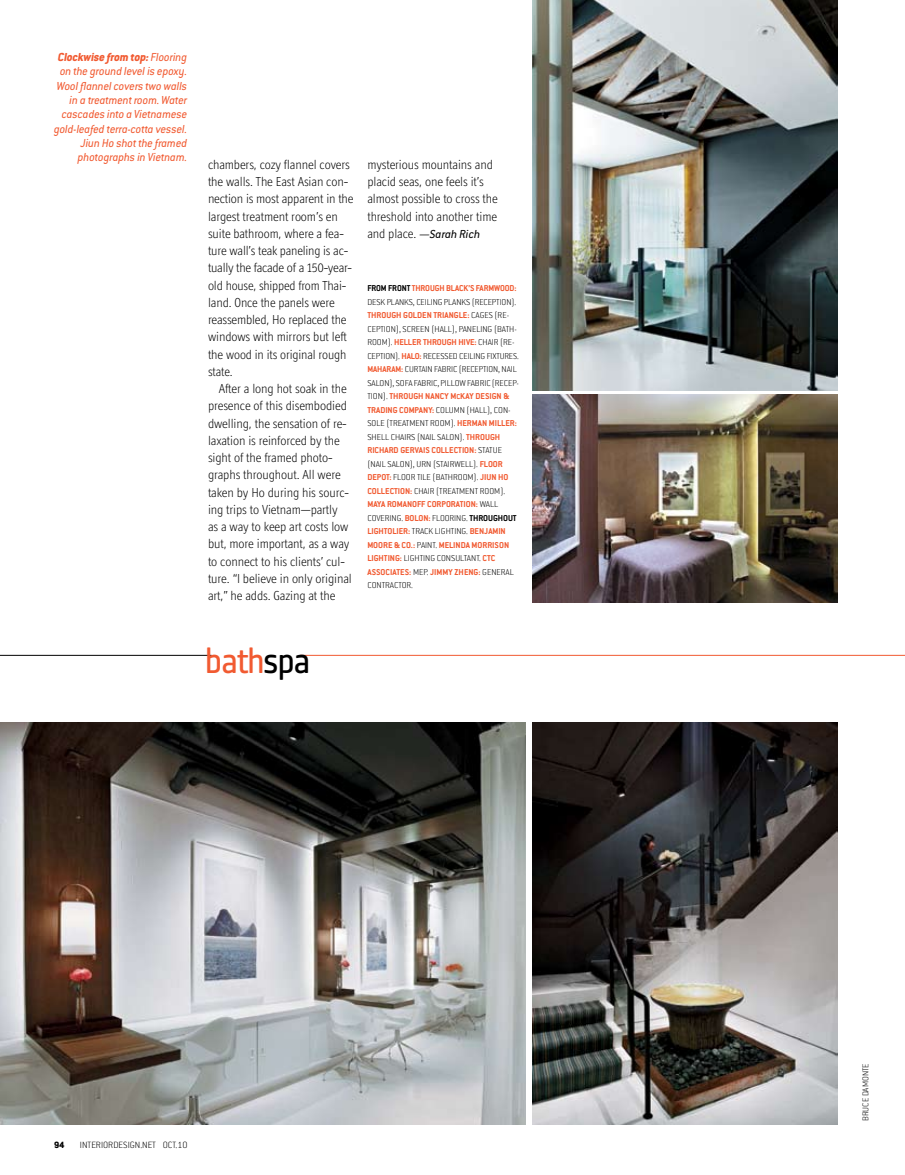
<style>
.page{position:relative;width:905px;height:1175px;background:#fff}
.page>*{position:absolute;margin:0;border:0;box-sizing:border-box;transform-origin:0 0}
.t1{font:36px "Notes Soft Regular Tf";letter-spacing:-.045em;color:#f15a31}
.t2{font:300 13.2px/17.2px "Officina Display ITC";letter-spacing:-.005em;color:#000}
.t3{font:italic 12.75px/14.2px "Conduit ITC";color:#f15a31;text-align:right;scale:.95 1}
.t4{font:italic 12.75px "Conduit ITC";letter-spacing:.005em;color:#000}
.t5{font:200 10.05px "Conduit ITC";color:#000}
.t6{font:800 10.05px "Conduit ITC";color:#000}
.t7{font:200 9.3px/13.5px "Conduit ITC";color:#000}
.t8{font:700 9.3px/13.5px "Conduit ITC Std";letter-spacing:-.005em;color:#f15a31}
.s1{font-weight:800}
.s2{font-family:"Officina Display ITC";font-weight:300;font-style:normal;font-size:13.2px}
.s3{color:#000}
.s4{font-family:"Conduit ITC";font-weight:200;color:#000}
.s5{font-family:"Conduit ITC Std";font-weight:700;color:#f15a31}
.s6{font-size:7.8px}
.s7{font-family:"Conduit ITC Std";font-weight:700}
</style>
<div class="page">
<img style="left:532px;top:0;width:305px;height:390px">
<img style="left:532px;top:394px;width:305px;height:208px">
<hr style="left:0;top:655px;width:212px;height:1px;background:#000">
<hr style="left:300px;top:655px;width:604px;height:1px;background:#f15a31">
<img style="left:0;top:722px;width:525px;height:402px">
<img style="left:532px;top:722px;width:305px;height:402px">
<p class="t3" style="left:54px;top:50px;width:141px"><span class="s1">Clockwise from top:</span> Flooring on the ground level is epoxy.<br>Wool flannel covers two walls in a treatment room. Water cascades into a Vietnamese gold-leafed terra-cotta vessel.<br>Jiun Ho shot the framed photographs in Vietnam.</p>
<p class="t2" style="left:208px;top:155px;width:147px">chambers, cozy flannel covers the walls. The East Asian con&shy;nection is most apparent in the largest treatment room’s en suite bathroom, where a fea&shy;ture wall’s teak paneling is ac&shy;tually the facade of a 150-year&shy;old house, shipped from Thai&shy;land. Once the panels were reassembled, Ho replaced the windows with mirrors but left the wood in its original rough state.</p>
<p class="t2" style="left:208px;top:380px;width:145px;text-indent:11px">After a long hot soak in the presence of this disembodied dwelling, the sensation of re&shy;laxation is reinforced by the sight of the framed photo&shy;graphs throughout. All were taken by Ho during his sourc&shy;ing trips to Vietnam—partly<br>as a way to keep art costs low but, more important, as a way to connect to his clients’ cul&shy;ture. “I believe in only original art,” he adds. Gazing at the</p>
<p class="t2" style="left:367px;top:156px;width:132px">mysterious mountains and placid seas, one feels it’s almost possible to cross the threshold into another time</p>
<p class="t4" style="left:367px;top:226px;width:114px"><span class="s2">and place.</span> —Sarah Rich</p>
<p class="t8" style="left:367px;top:281px;width:151px"><span class="s3">FROM FRONT</span> THROUGH BLACK’S FARMWOO D:</p>
<p class="t7" style="left:367px;top:295px;width:150px">DESK PLANKS, CEILING PLANKS (RECEPTION).</p>
<p class="t8" style="left:367px;top:308px;width:138px">THROUGH GOLDEN TRIANGLE: <span class="s4">CAGES (RE-</span></p>
<p class="t7" style="left:367px;top:322px;width:151px">CEPTION), SCREEN (HALL), PANELING (BATH-</p>
<p class="t8" style="left:367px;top:335px;width:143px"><span class="s4">ROOM).</span> HELLER THROUGH HIVE: <span class="s4">CHAIR (RE-</span></p>
<p class="t7" style="left:367px;top:349px;width:153px">CEPTION). <span class="s5">HALO:</span> RECESSED CEIL-ING FIXTURES.<br><span class="s5">MAHARAM:</span> CURTAIN FABRIC (RECEP-TION, NAIL<br>SALON), SOFA FABRIC, PILLOW FABRIC (RECEP-</p>
<p class="t8" style="left:367px;top:389px;width:143px"><span class="s4">TION).</span> THROUGH NANCY M <span class="s6">C</span>KAY DESIGN &amp;</p>
<p class="t7" style="left:367px;top:403px;width:151px"><span class="s5">TRADING COMPANY:</span> COLUMN (HALL), CON-<br>SOLE (TREATMENT ROOM). <span class="s5">HERMAN MILLER:<br></span>SHELL CHAIRS (NAIL SALON). <span class="s5">THROUGH</span></p>
<p class="t8" style="left:367px;top:443px;width:136px">RICHARD GERVAIS COLLECTION : <span class="s4">STATUE</span></p>
<p class="t7" style="left:367px;top:457px;width:141px">(NAIL SALON), URN (STAIRWELL). <span class="s5">FLOOR<br>DEPOT:</span> FLOOR TILE (BATHROOM). <span class="s5">JIUN HO<br>COLLECTION:</span> CHAIR (TREATMENT ROOM).</p>
<p class="t8" style="left:367px;top:497px;width:46px">MAYA ROMANOFF</p>
<p class="t8" style="left:427px;top:497px;width:73px">CORPORATION : <span class="s4">WALL</span></p>
<p class="t7" style="left:367px;top:511px;width:151px">COVERING. <span class="s5">BOLON:</span> FLOORING. <span class="s7">THROUGHOUT</span></p>
<p class="t8" style="left:367px;top:524px;width:139px">LIGHTOLIER: <span class="s4">TRACK LIGHTING.</span> BENJAMIN<br>MOOR</p>
<p class="t8" style="left:388px;top:538px;width:90px">E &amp; CO.: <span class="s4">PAINT.</span> MELINDA MORR</p>
<p class="t8" style="left:492px;top:538px;width:13px">ISON</p>
<p class="t7" style="left:367px;top:551px;width:130px"><span class="s5">LIGHTING:</span> LIGHTING CONSULTANT. <span class="s5">CTC</span></p>
<p class="t8" style="left:367px;top:565px;width:148px">ASSOCIATES: <span class="s4">MEP.</span> JIMMY ZHENG: <span class="s4">GENERAL</span></p>
<p class="t7" style="left:367px;top:578px;width:47px">CONTRACTOR.</p>
<h1 class="t1" style="left:205px;top:640px;width:107px">bath<span class="s3">spa</span></h1>
<p class="t6" style="left:54px;top:1138px;width:12px">94</p>
<p class="t5" style="left:80px;top:1138px;width:109px">INTERIORDESIGN.NET OCT.10</p>
<p class="t7" style="left:858px;top:1121px;width:59px;rotate:-90deg">BRUCE DAMONTE</p>
</div>
